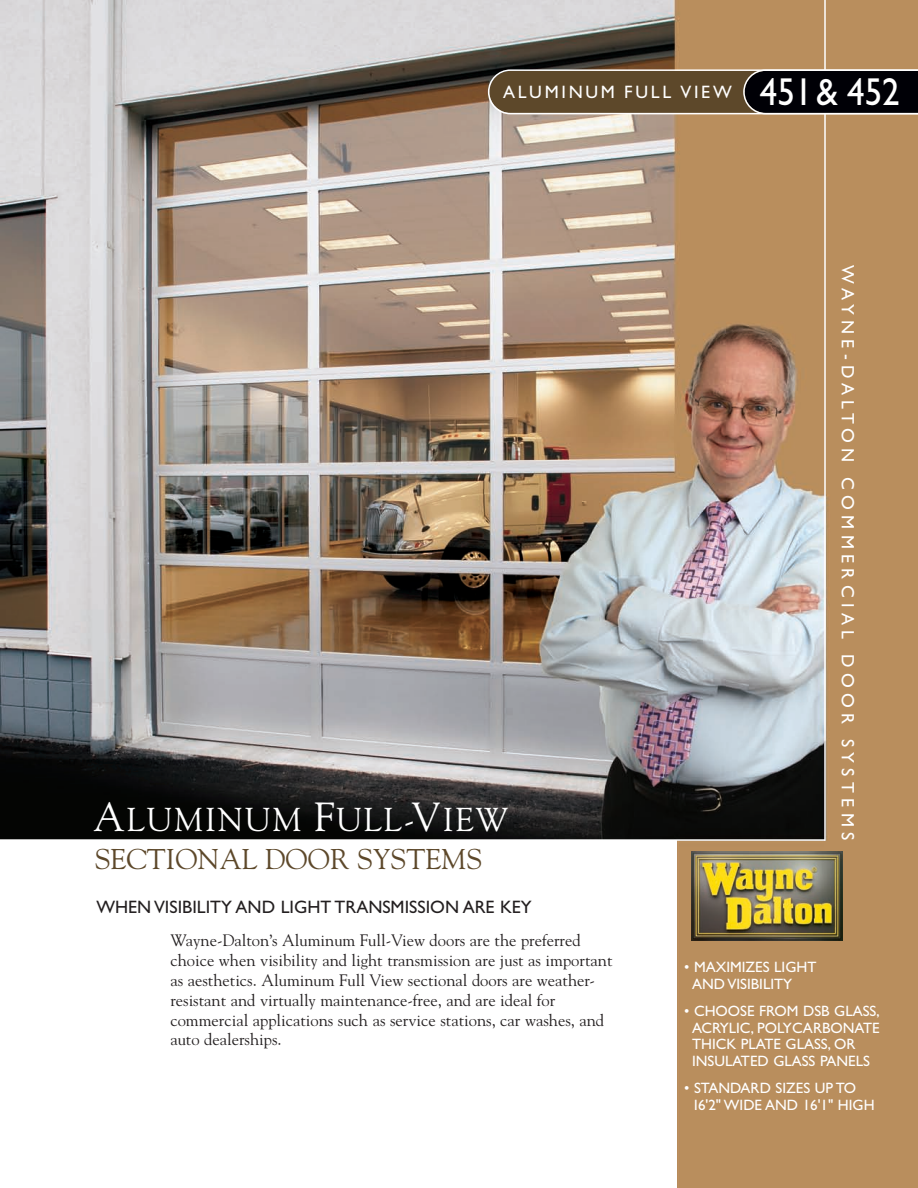
<style>
.page{position:relative;width:918px;height:1188px;background:#fff}
.page>*{position:absolute;margin:0;border:0;box-sizing:border-box;transform-origin:0 0}
.t1{font:33px "Goudy";letter-spacing:.05em;color:#fff}
.t2{font:28.5px "Goudy";color:#5d482a}
.t3{font:18px "Gill Sans";color:#231f20}
.t4{font:18px "Gill Sans";letter-spacing:.3em;color:#fff}
.t5{font:18px "Gill Sans";letter-spacing:.15em;color:#fff}
.t6{font:16.5px/19.8px "Goudy";color:#231f20}
.t7{font:15px/16.5px "Gill Sans";color:#fff}
.s1{font-size:39px}
.s2{font-size:40.5px}
</style>
<div class="page">
<img style="left:0;top:0;width:918px;height:1188px">
<div style="left:0;top:840px;width:677px;height:348px;background:#fff"></div>
<hr style="left:0;top:839px;width:825px;height:2px;background:#fff">
<hr style="left:824px;top:0;width:2px;height:841px;background:#fff">
<svg style="left:488px;top:69px;width:430px;height:45px;background:#463a2c"></svg>
<img style="left:692px;top:852px;width:151px;height:88px">
<p class="t5" style="left:503px;top:81px;width:398px">ALUMINUM FULL VIEW <span class="s1">451&amp;452</span></p>
<h1 class="t1" style="left:93px;top:800px;width:416px"><span class="s2">A</span>LUMINUM <span class="s2">F</span>ULL-<span class="s2">V</span>IEW</h1>
<h2 class="t2" style="left:95px;top:842px;width:389px">SECTIONAL DOOR SYSTEMS</h2>
<p class="t3" style="left:96px;top:896px;width:437px">WHEN VISIBILITY AND LIGHT TRANSMISSION ARE KEY</p>
<p class="t6" style="left:170px;top:931px;width:444px">Wayne-Dalton’s Aluminum Full-View doors are the preferred choice when visibility and light transmission are just as important as aesthetics. Aluminum Full View sectional doors are weather&shy;resistant and virtually maintenance-free, and are ideal for commercial applications such as service stations, car washes, and auto dealerships.</p>
<p class="t4" style="left:859px;top:265px;width:576px;rotate:90deg">WAYNE-DALTON COMMERCIAL DOOR SYSTEMS</p>
<p class="t7" style="left:692px;top:959px;width:126px;text-indent:-8px">• MAXIMIZES LIGHT<br>AND VISIBILITY</p>
<p class="t7" style="left:692px;top:1003px;width:189px;text-indent:-8px">• CHOOSE FROM DSB GLASS,<br>ACRYLIC, POLYCARBONATE<br>THICK PLATE GLASS, OR<br>INSULATED GLASS PANELS</p>
<p class="t7" style="left:692px;top:1080px;width:184px;text-indent:-8px">• STANDARD SIZES UP TO<br>16'2" WIDE AND 16'1" HIGH</p>
</div>
